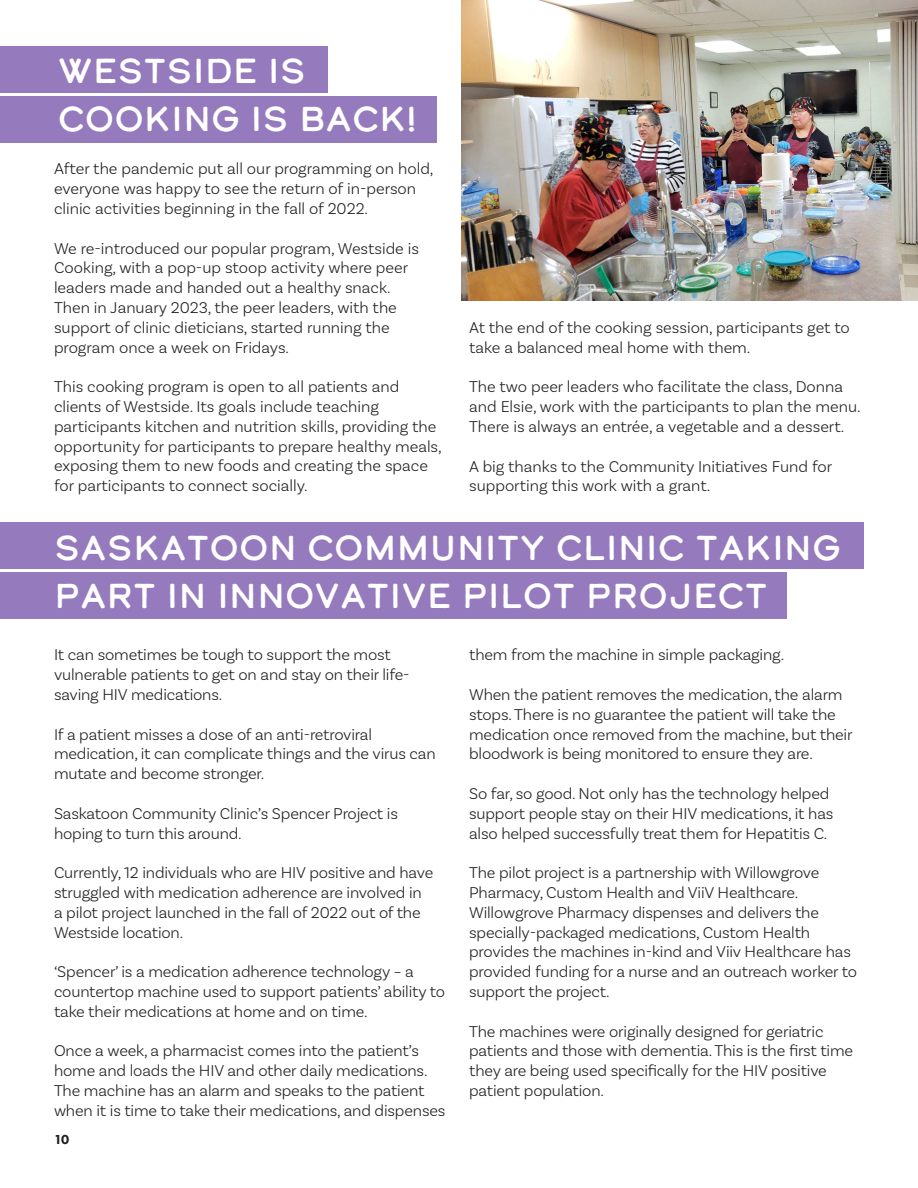
<style>
.page{position:relative;width:918px;height:1188px;background:#fff}
.page>*{position:absolute;margin:0;border:0;box-sizing:border-box;transform-origin:0 0}
.t1{font:34.5px/48px "Calder Dark";color:#fff}
.t2{font:300 16.5px/19.8px "Basic Sans";letter-spacing:-.01em;color:#231f20}
.t3{font:800 13.5px "Futura PT";color:#231f20}
</style>
<div class="page">
<img style="left:461px;top:0;width:457px;height:301px">
<div style="left:0;top:96px;width:436px;height:47px;background:#957bbd"></div>
<div style="left:0;top:46px;width:327px;height:47px;background:#957bbd"></div>
<div style="left:0;top:522px;width:864px;height:47px;background:#957bbd"></div>
<div style="left:0;top:572px;width:786px;height:47px;background:#957bbd"></div>
<h1 class="t1" style="left:58px;top:46px;width:361px">WESTSIDE IS<br>COOKING IS BACK!</h1>
<p class="t2" style="left:54px;top:159px;width:381px">After the pandemic put all our programming on hold, everyone was happy to see the return of in-person clinic activities beginning in the fall of 2022.</p>
<p class="t2" style="left:54px;top:238px;width:367px">We re-introduced our popular program, Westside is Cooking, with a pop-up stoop activity where peer leaders made and handed out a healthy snack.<br>Then in January 2023, the peer leaders, with the support of clinic dieticians, started running the program once a week on Fridays.</p>
<p class="t2" style="left:54px;top:377px;width:389px">This cooking program is open to all patients and clients of Westside. Its goals include teaching participants kitchen and nutrition skills, providing the opportunity for participants to prepare healthy meals, exposing them to new foods and creating the space for participants to connect socially.</p>
<p class="t2" style="left:469px;top:317px;width:382px">At the end of the cooking session, participants get to take a balanced meal home with them.</p>
<p class="t2" style="left:469px;top:377px;width:393px">The two peer leaders who facilitate the class, Donna and Elsie, work with the participants to plan the menu.<br>There is always an entrée, a vegetable and a dessert.</p>
<p class="t2" style="left:469px;top:456px;width:365px">A big thanks to the Community Initiatives Fund for supporting this work with a grant.</p>
<h1 class="t1" style="left:54px;top:523px;width:789px">SASKATOON COMMUNITY CLINIC TAKING<br>PART IN INNOVATIVE PILOT PROJECT</h1>
<p class="t2" style="left:54px;top:645px;width:357px">It can sometimes be tough to support the most vulnerable patients to get on and stay on their life&shy;saving HIV medications.</p>
<p class="t2" style="left:54px;top:724px;width:383px">If a patient misses a dose of an anti-retroviral medication, it can complicate things and the virus can mutate and become stronger.</p>
<p class="t2" style="left:54px;top:803px;width:346px">Saskatoon Community Clinic’s Spencer Project is hoping to turn this around.</p>
<p class="t2" style="left:54px;top:863px;width:381px">Currently, 12 individuals who are HIV positive and have struggled with medication adherence are involved in a pilot project launched in the fall of 2022 out of the Westside location.</p>
<p class="t2" style="left:54px;top:962px;width:393px">‘Spencer’ is a medication adherence technology – a countertop machine used to support patients’ ability to take their medications at home and on time.</p>
<p class="t2" style="left:54px;top:1041px;width:393px">Once a week, a pharmacist comes into the patient’s home and loads the HIV and other daily medications.<br>The machine has an alarm and speaks to the patient when it is time to take their medications, and dispenses</p>
<p class="t3" style="left:54px;top:1131px;width:17px">10</p>
<p class="t2" style="left:469px;top:645px;width:317px">them from the machine in simple packaging.</p>
<p class="t2" style="left:469px;top:684px;width:385px">When the patient removes the medication, the alarm stops. There is no guarantee the patient will take the medication once removed from the machine, but their bloodwork is being monitored to ensure they are.</p>
<p class="t2" style="left:469px;top:783px;width:366px">So far, so good. Not only has the technology helped support people stay on their HIV medications, it has also helped successfully treat them for Hepatitis C.</p>
<p class="t2" style="left:469px;top:863px;width:390px">The pilot project is a partnership with Willowgrove Pharmacy, Custom Health and ViiV Healthcare.<br>Willowgrove Pharmacy dispenses and delivers the specially-packaged medications, Custom Health provides the machines in-kind and Viiv Healthcare has provided funding for a nurse and an outreach worker to support the project.</p>
<p class="t2" style="left:469px;top:1021px;width:386px">The machines were originally designed for geriatric patients and those with dementia. This is the first time they are being used specifically for the HIV positive patient population.</p>
</div>
